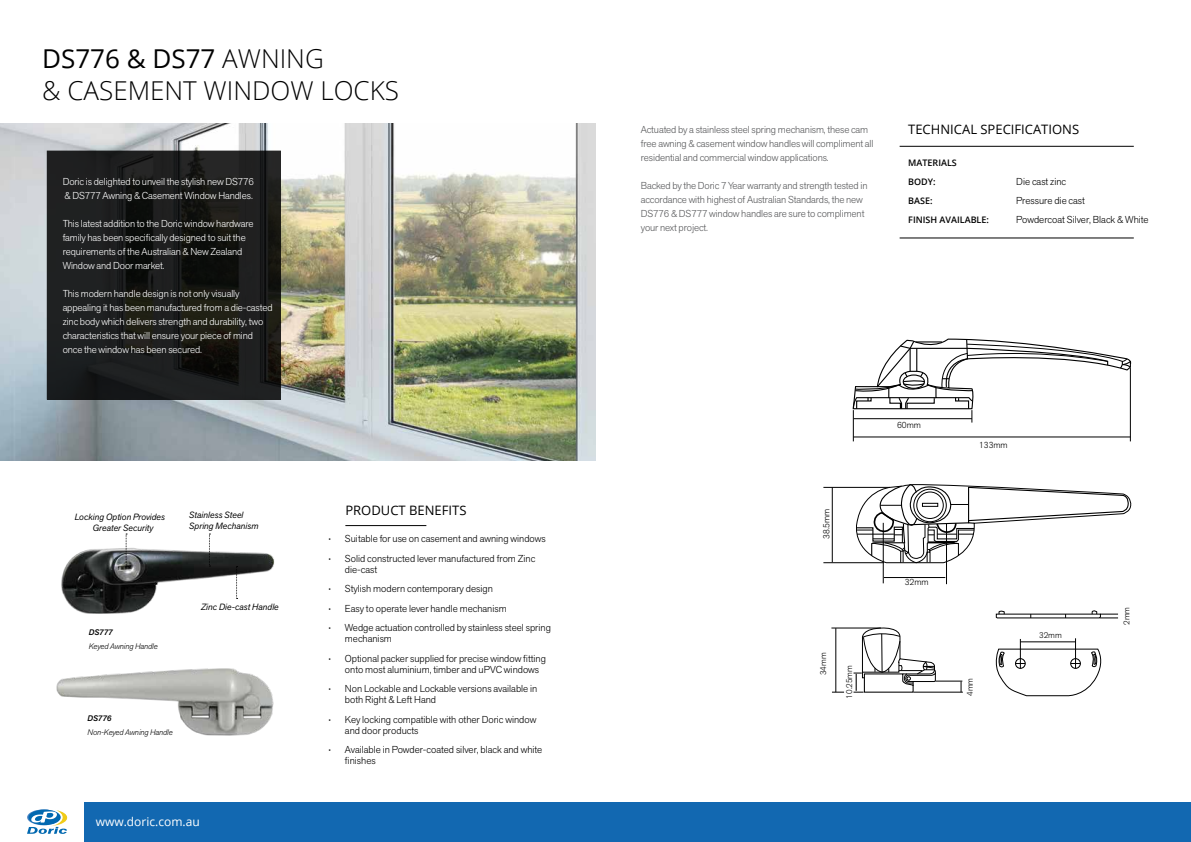
<style>
.page{position:relative;width:1191px;height:842px;background:#fff}
.page>*{position:absolute;margin:0;border:0;box-sizing:border-box;transform-origin:0 0}
.t1{font:300 26px/32px "Open Sans";color:#000}
.t2{font:13px "Open Sans";color:#000}
.t3{font:12px "Open Sans";color:#fff}
.t4{font:300 10px/11px "Akzid Grtsk Next";color:#000}
.t5{font:300 10px/14px "Akzid Grtsk Next";letter-spacing:-.01em;color:#fff}
.t6{font:300 10px/14px "Akzid Grtsk Next";letter-spacing:-.01em;color:#58595b}
.t7{font:italic 9px/10.8px "Akzid Grtsk Next";color:#000}
.t8{font:600 9px/19px "Open Sans";color:#000}
.t9{font:300 8.9px "Akzid Grtsk Next";color:#000}
.t10{font:300 8.4px "Akzid Grtsk Next";color:#000}
.t11{font:italic 300 8px "Akzid Grtsk Next";letter-spacing:-.01em;color:#000}
.t12{font:8px "Akzid Grtsk Next Med It";letter-spacing:-.01em;color:#000}
.s1{font-weight:400}
</style>
<div class="page">
<img style="left:0;top:123px;width:595px;height:338px">
<hr style="left:345px;top:525px;width:81px;height:1px;background:#000">
<hr style="left:899px;top:146px;width:234px;height:1px;background:#000">
<hr style="left:899px;top:238px;width:234px;height:1px;background:#000">
<hr style="left:832px;top:487px;width:1px;height:75px;background:#000">
<hr style="left:823px;top:487px;width:67px;height:1px;background:#000">
<hr style="left:823px;top:562px;width:61px;height:1px;background:#000">
<svg style="left:851px;top:338px;width:281px;height:247px"></svg>
<hr style="left:853px;top:418px;width:119px;height:1px;background:#000">
<hr style="left:853px;top:437px;width:277px;height:1px;background:#000">
<hr style="left:1130px;top:368px;width:1px;height:73px;background:#000">
<hr style="left:831px;top:628px;width:50px;height:1px;background:#000">
<hr style="left:835px;top:628px;width:1px;height:64px;background:#000">
<svg style="left:832px;top:692px;width:12px;height:1px"></svg>
<hr style="left:913px;top:692px;width:50px;height:1px;background:#000">
<svg style="left:853px;top:628px;width:109px;height:65px"></svg>
<hr style="left:1075px;top:638px;width:1px;height:30px;background:#000">
<svg style="left:995px;top:639px;width:107px;height:57px"></svg>
<hr style="left:1020px;top:642px;width:55px;height:1px;background:#000">
<svg style="left:995px;top:610px;width:123px;height:9px"></svg>
<img style="left:61px;top:543px;width:214px;height:71px">
<img style="left:56px;top:668px;width:218px;height:68px">
<svg style="left:236px;top:566px;width:2px;height:33px"></svg>
<svg style="left:209px;top:534px;width:1px;height:33px"></svg>
<svg style="left:126px;top:534px;width:1px;height:33px"></svg>
<svg style="left:49px;top:153px;width:230px;height:245px;background:#1a1b1a"></svg>
<div style="left:47px;top:151px;width:234px;height:249px;border:1px solid #000"></div>
<div style="left:84px;top:802px;width:511px;height:40px;background:#1268b1"></div>
<svg style="left:27px;top:810px;width:40px;height:24px"></svg>
<div style="left:595px;top:802px;width:596px;height:40px;background:#1268b1"></div>
<h1 class="t1" style="left:42px;top:42px;width:358px"><span class="s1">DS776 &amp; DS77</span> AWNING<br>&amp; CASEMENT WINDOW LOCKS</h1>
<p class="t5" style="left:63px;top:174px;width:193px">Doric is delighted to unveil the stylish new DS776 &amp; DS777 Awning &amp; Casement Window Handles.</p>
<p class="t5" style="left:63px;top:216px;width:192px">This latest addition to the Doric window hardware family has been specifically designed to suit the requirements of the Australian &amp; New Zealand Window and Door market.</p>
<p class="t5" style="left:63px;top:286px;width:211px">This modern handle design is not only visually appealing it has been manufactured from a die-casted zinc body which delivers strength and durability, two characteristics that will ensure your piece of mind once the window has been secured.</p>
<p class="t6" style="left:641px;top:123px;width:234px">Actuated by a stainless steel spring mechanism, these cam free awning &amp; casement window handles will compliment all residential and commercial window applications.</p>
<p class="t6" style="left:641px;top:179px;width:228px">Backed by the Doric 7 Year warranty and strength tested in accordance with highest of Australian Standards, the new DS776 &amp; DS777 window handles are sure to compliment your next project.</p>
<h2 class="t2" style="left:908px;top:120px;width:172px">TECHNICAL SPECIFICATIONS</h2>
<p class="t8" style="left:908px;top:153px;width:50px">MATERIALS<br>BODY:</p>
<p class="t4" style="left:1016px;top:176px;width:51px">Die cast zinc</p>
<p class="t8" style="left:908px;top:191px;width:26px">BASE:</p>
<p class="t4" style="left:1016px;top:195px;width:70px">Pressure die cast</p>
<p class="t8" style="left:908px;top:210px;width:82px">FINISH AVAILABLE:</p>
<p class="t4" style="left:1016px;top:214px;width:134px">Powdercoat Silver, Black &amp; White</p>
<p class="t7" style="left:93px;top:512px;width:74px;text-indent:-18px">Locking Option Provides<br>Greater Security</p>
<p class="t7" style="left:189px;top:509px;width:71px">Stainless Steel<br>Spring Mechanism</p>
<p class="t12" style="left:89px;top:627px;width:26px">DS777</p>
<p class="t11" style="left:89px;top:641px;width:70px">Keyed Awning Handle</p>
<p class="t12" style="left:88px;top:713px;width:26px">DS776</p>
<p class="t11" style="left:88px;top:727px;width:87px">Non-Keyed Awning Handle</p>
<p class="t7" style="left:201px;top:601px;width:79px">Zinc Die-cast Handle</p>
<p class="t3" style="left:96px;top:814px;width:105px">www.doric.com.au</p>
<h2 class="t2" style="left:345px;top:502px;width:123px">PRODUCT BENEFITS</h2>
<p class="t9" style="left:820px;top:539px;width:32px;rotate:-90deg">38.5mm</p>
<p class="t4" style="left:329px;top:533px;width:218px">• Suitable for use on casement and awning windows</p>
<p class="t4" style="left:345px;top:552px;width:192px;text-indent:-16px">• Solid constructed lever manufactured from Zinc die-cast</p>
<p class="t4" style="left:329px;top:583px;width:165px">• Stylish modern contemporary design</p>
<p class="t4" style="left:329px;top:602px;width:179px">• Easy to operate lever handle mechanism</p>
<p class="t4" style="left:345px;top:622px;width:207px;text-indent:-16px">• Wedge actuation controlled by stainless steel spring mechanism</p>
<p class="t4" style="left:345px;top:652px;width:202px;text-indent:-16px">• Optional packer supplied for precise window fitting onto most aluminium, timber and uPVC windows</p>
<p class="t4" style="left:345px;top:683px;width:194px;text-indent:-16px">• Non Lockable and Lockable versions available in both Right &amp; Left Hand</p>
<p class="t4" style="left:345px;top:713px;width:193px;text-indent:-16px">• Key locking compatible with other Doric window and door products</p>
<p class="t4" style="left:345px;top:744px;width:199px;text-indent:-16px">• Available in Powder-coated silver, black and white finishes</p>
<p class="t10" style="left:818px;top:675px;width:24px;rotate:-90deg">34mm</p>
<p class="t10" style="left:524px;top:667px;width:24px">60mm</p>
<p class="t10" style="left:844px;top:698px;width:35px;rotate:-90deg">10.25mm</p>
<p class="t9" style="left:897px;top:419px;width:25px">60mm</p>
<p class="t9" style="left:979px;top:439px;width:30px">133mm</p>
<p class="t9" style="left:904px;top:576px;width:25px">32mm</p>
<p class="t10" style="left:964px;top:696px;width:20px;rotate:-90deg">4mm</p>
<p class="t10" style="left:1039px;top:630px;width:24px">32mm</p>
<p class="t10" style="left:1121px;top:625px;width:20px;rotate:-90deg">2mm</p>
</div>
